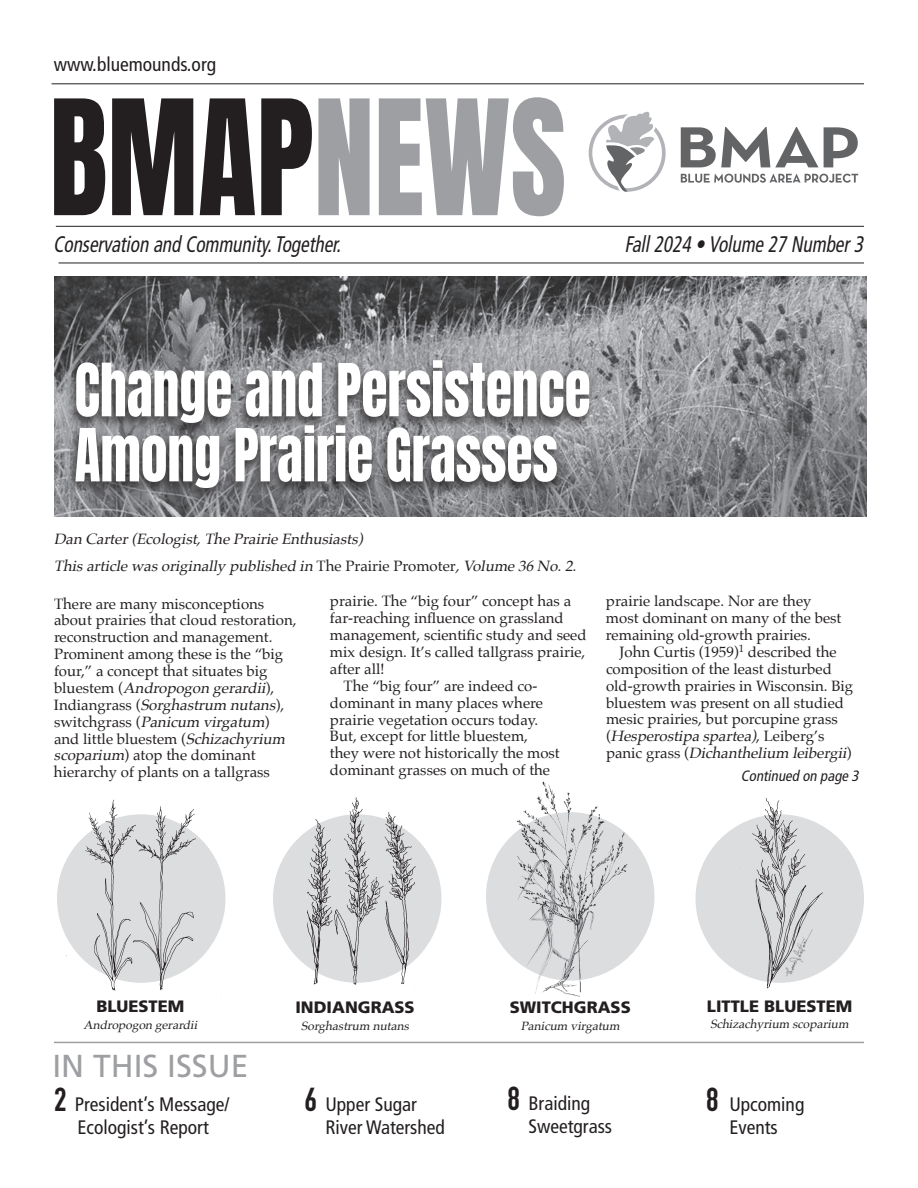
<style>
.page{position:relative;width:918px;height:1188px;background:#fff}
.page>*{position:absolute;margin:0;border:0;box-sizing:border-box;transform-origin:0 0}
.t1{font:135.9px "Anton";color:#231f20;scale:.89 1}
.t2{font:62.1px/65.1px "Anton";color:#fff;scale:.86 1}
.t3{font:31.8px "Frutiger";color:#9d9fa2}
.t4{font:italic condensed 22.5px "Frutiger";color:#231f20;scale:.85 1}
.t5{font:condensed 19.5px/23.4px "Frutiger";color:#231f20;text-align:center}
.t6{font:900 16.5px "Frutiger";color:#231f20}
.t7{font:15px/16.8px "Palatino";color:#231f20}
.t8{font:italic 15px/27px "Palatino";color:#231f20}
.t9{font:italic condensed 15px "Frutiger";color:#231f20}
.t10{font:italic 12px "Palatino";color:#231f20}
.s1{color:#9d9fa2}
.s2{font-style:normal}
.s3{font-style:italic}
.s4{font-family:"DIN Condensed";font-weight:700;font-stretch:normal;font-size:32.7px}
</style>
<div class="page">
<hr style="left:54px;top:1042px;width:810px;height:1px;background:#9d9fa2">
<hr style="left:52px;top:83px;width:812px;height:1px;background:#231f20">
<hr style="left:56px;top:226px;width:808px;height:1px;background:#231f20">
<hr style="left:59px;top:263px;width:805px;height:1px;background:#231f20">
<svg style="left:589px;top:111px;width:77px;height:81px"></svg>
<svg style="left:681px;top:127px;width:177px;height:40px"></svg>
<svg style="left:681px;top:174px;width:177px;height:9px"></svg>
<img style="left:55px;top:277px;width:811px;height:239px">
<div style="left:66px;top:359px;width:529px;height:144px;background:#231f20;opacity:.75"></div>
<div style="left:273px;top:814px;width:168px;height:169px;background:#dcdddf;border-radius:50%"></div>
<div style="left:486px;top:812px;width:168px;height:169px;background:#dcdddf;border-radius:50%"></div>
<div style="left:696px;top:814px;width:168px;height:169px;background:#dcdddf;border-radius:50%"></div>
<img style="left:707px;top:798px;width:123px;height:191px">
<img style="left:308px;top:797px;width:134px;height:193px">
<img style="left:66px;top:799px;width:156px;height:199px">
<img style="left:494px;top:781px;width:151px;height:215px">
<img style="left:780px;top:922px;width:42px;height:60px">
<h3 class="t5" style="left:54px;top:52px;width:164px">www.bluemounds.org</h3>
<h1 class="t1" style="left:50px;top:89px;width:582px">BMAP<span class="s1">NEWS</span></h1>
<h3 class="t4" style="left:53px;top:231px;width:345px">Conservation and Community.Together.</h3>
<h3 class="t4" style="left:624px;top:231px;width:288px">Fall2024 • Volume27 Number3</h3>
<h2 class="t2" style="left:75px;top:362px;width:602px">Change and Persistence<br>Among Prairie Grasses</h2>
<p class="t8" style="left:54px;top:525px;width:528px">Dan Carter(Ecologist,ThePrairieEnthusiasts)<br>Thisarticlewasoriginally published in <span class="s2">T h e P r a i r i e P r o m o t e r</span>,Volume36No.2.</p>
<p class="t7" style="left:54px;top:595px;width:244px">There are many misconceptions about prairies that cloud restoration, reconstruction and management.<br>Prominent among these is the “big four,” a concept that situates big<br>b l u e s t e m ( <span class="s3">Andropogon gerardii</span>) ,<br>I n d i a n g r a s s ( <span class="s3">Sorghastrum nutans</span>) ,<br>s w i t c h g r a s s ( <span class="s3">Panicum virgatum</span>) and little bluestem (<span class="s3">Schizachyrium scoparium</span>) atop the dominant hierarchy of plants on a tallgrass</p>
<p class="t7" style="left:330px;top:593px;width:243px">prairie. The “big four” concept has a</p>
<p class="t7" style="left:330px;top:610px;width:235px">far-reaching influence on grassland</p>
<p class="t7" style="left:330px;top:627px;width:258px">management, scientific study and seed</p>
<p class="t7" style="left:330px;top:644px;width:257px">mix design. It’s called tallgrass prairie,</p>
<p class="t7" style="left:330px;top:660px;width:56px">after all!</p>
<p class="t7" style="left:343px;top:677px;width:196px">The “big four” are indeed co-</p>
<p class="t7" style="left:330px;top:694px;width:215px">dominant in many places where</p>
<p class="t7" style="left:330px;top:711px;width:210px">prairie vegetation occurs today.</p>
<p class="t7" style="left:330px;top:728px;width:200px">But, except for little bluestem,</p>
<p class="t7" style="left:330px;top:745px;width:231px">they were not historically the most</p>
<p class="t7" style="left:330px;top:762px;width:222px">dominant grasses on much of the</p>
<p class="t7" style="left:606px;top:593px;width:237px">prairie landscape. Nor are they most dominant on many of the best remaining old-growth prairies.</p>
<p class="t7" style="left:606px;top:643px;width:249px;text-indent:13px">John Curtis (1959)<sup>1</sup> described the composition of the least disturbed old-growth prairies in Wisconsin. Big bluestem was present on all studied mesic prairies, but porcupine grass<br>( <span class="s3">Hesperostipaspartea)</span>, L e i b e r g ’ s<br>p a n i c g r a s s ( <span class="s3">Dichanthelium leibergii</span>)</p>
<p class="t9" style="left:741px;top:767px;width:123px">Continued on page 3</p>
<p class="t6" style="left:96px;top:996px;width:90px">BLUESTEM</p>
<p class="t10" style="left:84px;top:1015px;width:119px">Andropogon gerardii</p>
<p class="t6" style="left:295px;top:997px;width:121px">INDIANGRASS</p>
<p class="t10" style="left:301px;top:1016px;width:113px">Sorghastrum nutans</p>
<h3 class="t3" style="left:52px;top:1048px;width:197px">IN THIS ISSUE</h3>
<h3 class="t5" style="left:54px;top:1092px;width:177px"><span class="s4">2</span> President’s Message/<br>Ecologist’s Report</h3>
<h3 class="t5" style="left:325px;top:1092px;width:121px;text-align:left;text-indent:-21px"><span class="s4">6</span> Upper Sugar<br>River Watershed</h3>
<p class="t6" style="left:510px;top:997px;width:123px">SWITCHGRASS</p>
<p class="t10" style="left:521px;top:1016px;width:104px">Panicum virgatum</p>
<h3 class="t5" style="left:528px;top:1091px;width:85px;text-align:left;text-indent:-21px"><span class="s4">8</span> Braiding<br>Sweetgrass</h3>
<p class="t6" style="left:707px;top:996px;width:147px">LITTLE BLUESTEM</p>
<p class="t10" style="left:710px;top:1014px;width:143px">Schizachyrium scoparium</p>
<h3 class="t5" style="left:706px;top:1092px;width:100px"><span class="s4">8</span> Upcoming<br>Events</h3>
</div>
